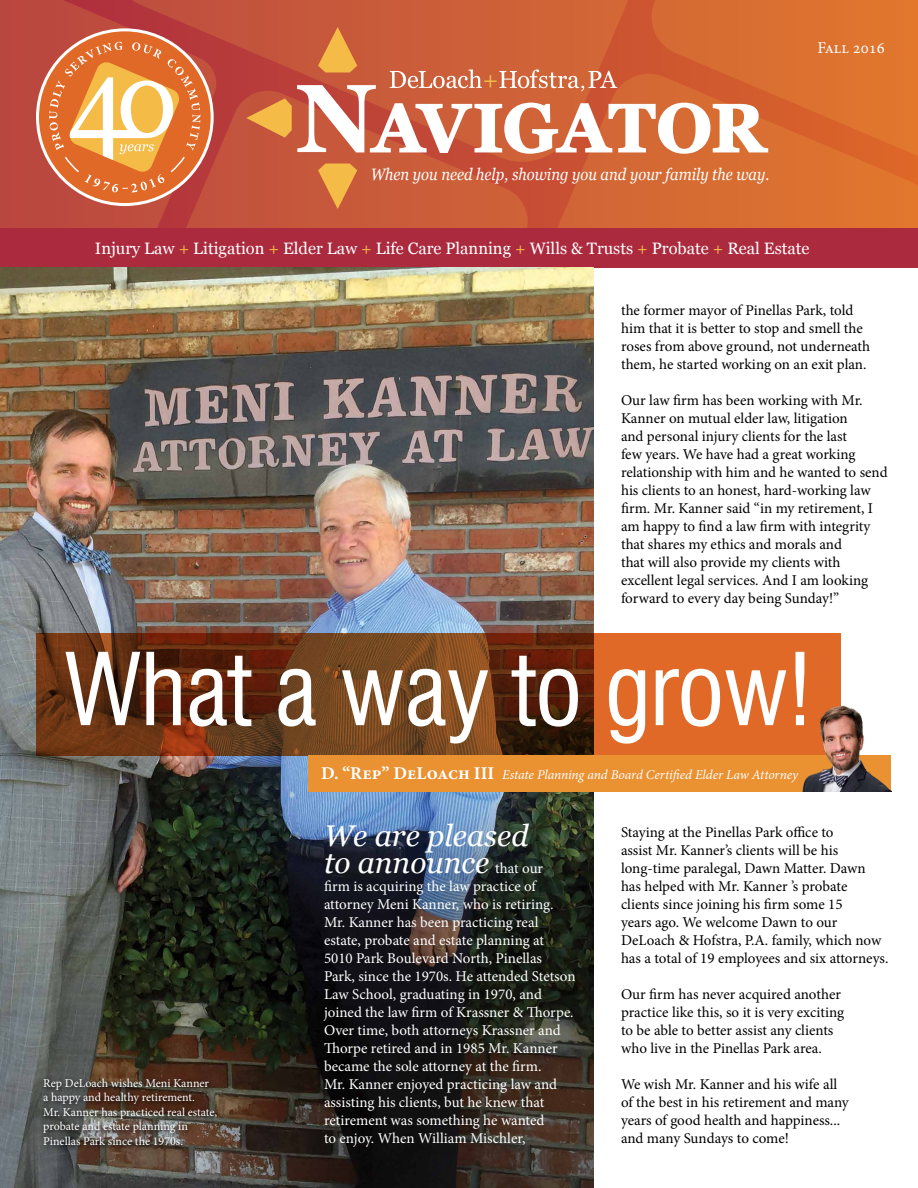
<style>
.page{position:relative;width:918px;height:1188px;background:#fff}
.page>*{position:absolute;margin:0;border:0;box-sizing:border-box;transform-origin:0 0}
.t1{font:condensed 97.5px "Swiss 721 BT";letter-spacing:-.01em;color:#fff}
.t2{font:italic 30px/27px "Georgia";color:#fff}
.t3{font:16.5px "Georgia";color:#fff}
.t4{font:italic 16.5px "Georgia";color:#fff;scale:.9 1}
.t5{font:16.5px "Minion Pro";color:#fff}
.t6{font:15px/18px "Minion Pro";letter-spacing:-.005em;color:#000}
.t7{font:15px/18px "Minion Pro";letter-spacing:-.005em;color:#fff}
.t8{font:italic 13.5px "Minion Pro";letter-spacing:-.005em;color:#fff}
.t9{font:12px/14.4px "Minion Pro";letter-spacing:-.005em;color:#fff}
.s1{color:#f5bb47}
.s2{font-weight:700;font-style:normal;font-size:18px}
.s3{font-family:"Minion Pro";font-style:normal;font-size:15px}
</style>
<div class="page">
<div style="left:218px;top:163px;width:286px;height:66px;background:#c6583b"></div>
<svg style="left:218px;top:0;width:28px;height:163px;background:#bd473c"></svg>
<svg style="left:504px;top:209px;width:414px;height:20px;background:#d46732"></svg>
<svg style="left:0;top:0;width:218px;height:229px;background:#ba453e"></svg>
<svg style="left:246px;top:0;width:672px;height:209px;background:#d57247"></svg>
<div style="left:0;top:229px;width:918px;height:39px;background:#ac2a3e"></div>
<img style="left:0;top:268px;width:594px;height:920px">
<svg style="left:36px;top:28px;width:178px;height:178px;background:#e08655"></svg>
<svg style="left:36px;top:633px;width:805px;height:122px;background:#8a431a"></svg>
<svg style="left:41px;top:1075px;width:182px;height:76px;background:#4f4238"></svg>
<div style="left:309px;top:755px;width:582px;height:36px;background:#ea9132"></div>
<img style="left:800px;top:705px;width:91px;height:86px">
<p class="t5" style="left:817px;top:36px;width:69px">Fall 2016</p>
<p class="t4" style="left:371px;top:162px;width:444px">When you need help, showing you and your family the way.</p>
<p class="t3" style="left:95px;top:236px;width:716px">Injury Law <span class="s1">+</span> Litigation <span class="s1">+</span> Elder Law <span class="s1">+</span> Life Care Planning <span class="s1">+</span> Wills &amp; Trusts <span class="s1">+</span> Probate <span class="s1">+</span> Real Estate</p>
<p class="t6" style="left:621px;top:301px;width:251px">the former mayor of Pinellas Park, told him that it is better to stop and smell the roses from above ground, not underneath them, he started working on an exit plan.</p>
<p class="t6" style="left:621px;top:391px;width:268px">Our law firm has been working with Mr.<br>Kanner on mutual elder law, litigation<br>and personal injury clients for the last<br>few years. We have had a great working relationship with him and he wanted to send his clients to an honest, hard-working law firm. Mr. Kanner said “in my retirement, I am happy to find a law firm with integrity that shares my ethics and morals and<br>that will also provide my clients with excellent legal services. And I am looking forward to every day being Sunday!”</p>
<h1 class="t1" style="left:64px;top:631px;width:750px">What a way to grow!</h1>
<p class="t9" style="left:43px;top:1076px;width:176px">Rep DeLoach wishes Meni Kanner a happy and healthy retirement.<br>Mr. Kanner has practiced real estate, probate and estate planning in<br>Pinellas Park since the 1970s.</p>
<p class="t8" style="left:321px;top:766px;width:479px"><span class="s2">D. “Rep” DeLoach III</span> Estate Planning and Board Certified Elder Law Attorney</p>
<h2 class="t2" style="left:324px;top:820px;width:221px">We are pleased to announce <span class="s3">that our</span></h2>
<p class="t7" style="left:324px;top:877px;width:253px">firm is acquiring the law practice of attorney Meni Kanner, who is retiring.<br>Mr. Kanner has been practicing real estate, probate and estate planning at 5010 Park Boulevard North, Pinellas Park, since the 1970s. He attended Stetson Law School, graduating in 1970, and joined the law firm of Krassner &amp; Thorpe.<br>Over time, both attorneys Krassner and Thorpe retired and in 1985 Mr. Kanner became the sole attorney at the firm.<br>Mr. Kanner enjoyed practicing law and assisting his clients, but he knew that retirement was something he wanted<br>to enjoy. When William Mischler,</p>
<p class="t6" style="left:621px;top:823px;width:269px">Staying at the Pinellas Park office to<br>assist Mr. Kanner’s clients will be his long-time paralegal, Dawn Matter. Dawn has helped with Mr. Kanner ’s probate clients since joining his firm some 15<br>years ago. We welcome Dawn to our DeLoach &amp; Hofstra, P.A. family, which now has a total of 19 employees and six attorneys.</p>
<p class="t6" style="left:621px;top:985px;width:225px">Our firm has never acquired another practice like this, so it is very exciting to be able to better assist any clients who live in the Pinellas Park area.</p>
<p class="t6" style="left:621px;top:1075px;width:230px">We wish Mr. Kanner and his wife all of the best in his retirement and many years of good health and happiness... and many Sundays to come!</p>
</div>
